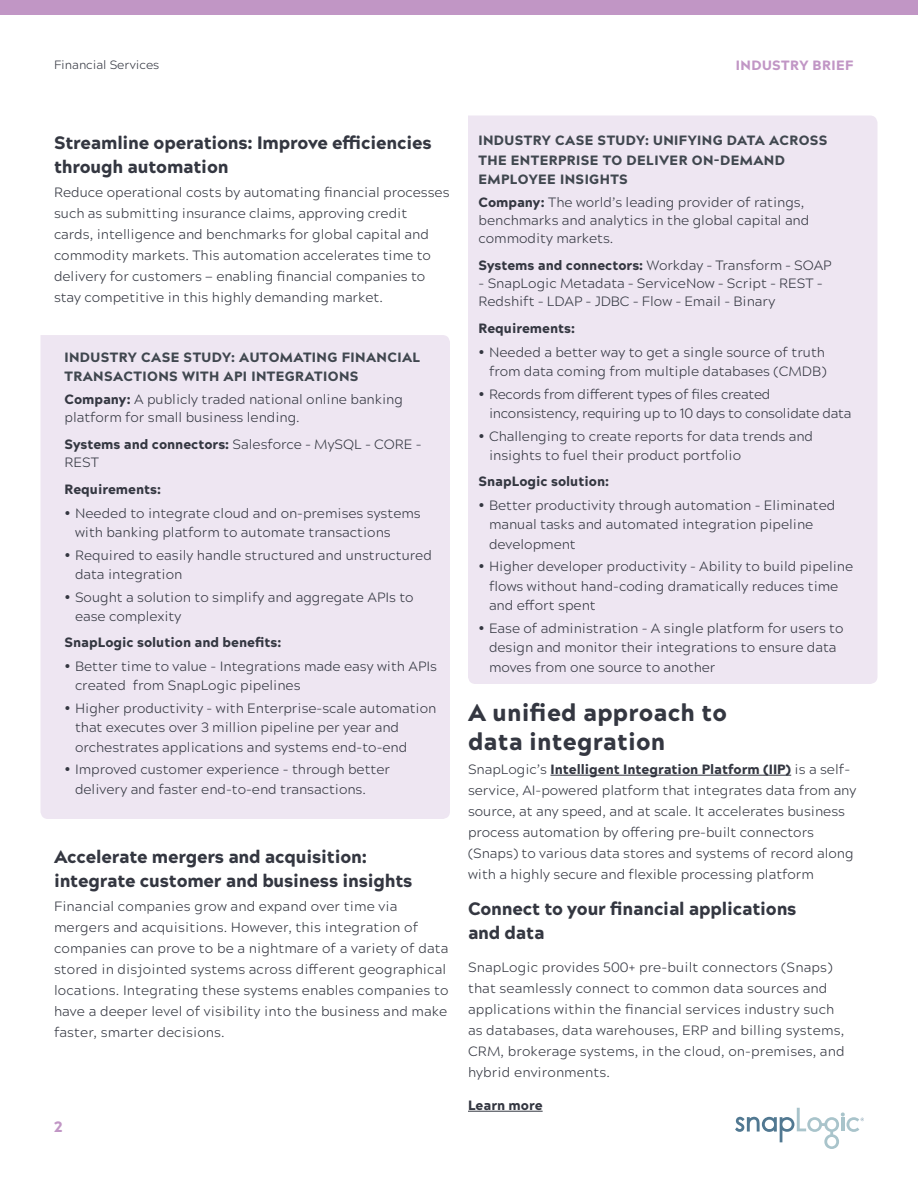
<style>
.page{position:relative;width:918px;height:1188px;background:#fff}
.page>*{position:absolute;margin:0;border:0;box-sizing:border-box;transform-origin:0 0}
.t1{font:900 24px/28.5px "Acherus Grotesque";letter-spacing:.01em;color:#343741}
.Body_Copy_1{font:900 18px/24px "Acherus Grotesque";letter-spacing:-.01em;color:#343741}
.t2{font:900 15px "Acherus Grotesque";color:#c196c5}
.Body_Copy_1-2{font:300 13.5px/21px "Acherus Grotesque";color:#343741}
.Sidebar_body{font:300 13.5px/18px "Acherus Grotesque";color:#343741}
.Sidebar_headline{font:900 13.5px/19.5px "Acherus Grotesque";letter-spacing:.03em;color:#40474f}
.Body_Copy_1-3{font:300 13.5px/19.5px "Acherus Grotesque";letter-spacing:-.02em;color:#343741}
.Sidebar_body-2{font:900 13.5px "Acherus Grotesque";color:#343741}
.t3{font:900 13.5px "Acherus Grotesque";letter-spacing:.03em;color:#c196c5}
.Body_Copy_1-4{font:900 13.5px "Acherus Grotesque";color:#343741}
.t4{font:300 12px "Acherus Grotesque";color:#343741}
.s1{font-weight:900}
</style>
<div class="page">
<div style="left:0;top:0;width:918px;height:15px;background:#c196c5"></div>
<svg style="left:735px;top:1108px;width:129px;height:41px"></svg>
<div style="left:40px;top:335px;width:410px;height:484px;background:#eee6f2"></div>
<div style="left:468px;top:116px;width:410px;height:568px;background:#eee6f2"></div>
<hr style="left:550px;top:775px;width:241px;height:1px;background:#343741">
<hr style="left:468px;top:1111px;width:75px;height:1px;background:#343741">
<svg style="left:66px;top:511px;width:4px;height:4px"></svg>
<svg style="left:66px;top:553px;width:4px;height:4px"></svg>
<svg style="left:66px;top:595px;width:4px;height:4px"></svg>
<svg style="left:66px;top:664px;width:4px;height:4px"></svg>
<svg style="left:66px;top:706px;width:4px;height:4px"></svg>
<svg style="left:66px;top:767px;width:4px;height:4px"></svg>
<svg style="left:480px;top:350px;width:4px;height:4px"></svg>
<svg style="left:480px;top:392px;width:4px;height:4px"></svg>
<svg style="left:480px;top:434px;width:4px;height:4px"></svg>
<svg style="left:480px;top:503px;width:4px;height:4px"></svg>
<svg style="left:480px;top:564px;width:4px;height:4px"></svg>
<svg style="left:480px;top:626px;width:4px;height:4px"></svg>
<p class="t4" style="left:54px;top:54px;width:107px">Financial Services</p>
<p class="t3" style="left:736px;top:53px;width:119px">INDUSTRY BRIEF</p>
<h2 class="Body_Copy_1" style="left:54px;top:129px;width:379px">Streamline operations: Improve efficiencies through automation</h2>
<p class="Body_Copy_1-2" style="left:54px;top:181px;width:397px">Reduce operational costs by automating financial processes such as submitting insurance claims, approving credit cards, intelligence and benchmarks for global capital and commodity markets. This automation accelerates time to delivery for customers — enabling financial companies to stay competitive in this highly demanding market.</p>
<p class="Sidebar_headline" style="left:64px;top:347px;width:357px">INDUSTRY CASE STUDY: AUTOMATING FINANCIAL<br>TRANSACTIONS WITH API INTEGRATIONS</p>
<p class="Sidebar_body" style="left:64px;top:389px;width:340px"><span class="s1">Company:</span> A publicly traded national online banking platform for small business lending.</p>
<p class="Sidebar_body" style="left:64px;top:434px;width:359px"><span class="s1">Systems and connectors:</span> Salesforce – MySQL – CORE -<br>REST</p>
<p class="Sidebar_body-2" style="left:64px;top:477px;width:98px">Requirements:</p>
<p class="Body_Copy_1-2" style="left:75px;top:502px;width:347px;line-height:19.5px">Needed to integrate cloud and on-premises systems with banking platform to automate transactions</p>
<p class="Body_Copy_1-2" style="left:75px;top:544px;width:358px;line-height:19.5px">Required to easily handle structured and unstructured data integration</p>
<p class="Body_Copy_1-2" style="left:75px;top:586px;width:340px;line-height:19.5px">Sought a solution to simplify and aggregate APIs to ease complexity</p>
<p class="Sidebar_body-2" style="left:64px;top:630px;width:218px">SnapLogic solution and benefits:</p>
<p class="Body_Copy_1-2" style="left:75px;top:655px;width:364px;line-height:19.5px">Better time to value - Integrations made easy with APIs created from SnapLogic pipelines</p>
<p class="Body_Copy_1-2" style="left:75px;top:697px;width:363px;line-height:19.5px">Higher productivity - with Enterprise-scale automation that executes over 3 million pipeline per year and orchestrates applications and systems end-to-end</p>
<p class="Body_Copy_1-2" style="left:75px;top:759px;width:317px;line-height:19.5px">Improved customer experience - through better delivery and faster end-to-end transactions.</p>
<h2 class="Body_Copy_1" style="left:54px;top:843px;width:360px">Accelerate mergers and acquisition: integrate customer and business insights</h2>
<p class="Body_Copy_1-2" style="left:54px;top:895px;width:396px">Financial companies grow and expand over time via mergers and acquisitions. However, this integration of companies can prove to be a nightmare of a variety of data stored in disjointed systems across different geographical locations. Integrating these systems enables companies to have a deeper level of visibility into the business and make faster, smarter decisions.</p>
<p class="t2" style="left:54px;top:1114px;width:10px">2</p>
<p class="Sidebar_headline" style="left:478px;top:130px;width:351px">INDUSTRY CASE STUDY: UNIFYING DATA ACROSS<br>THE ENTERPRISE TO DELIVER ON-DEMAND<br>EMPLOYEE INSIGHTS</p>
<p class="Sidebar_body" style="left:478px;top:192px;width:332px"><span class="s1">Company:</span> The world’s leading provider of ratings, benchmarks and analytics in the global capital and commodity markets.</p>
<p class="Sidebar_body" style="left:478px;top:255px;width:355px"><span class="s1">Systems and connectors:</span> Workday – Transform – SOAP</p>
<p class="Sidebar_body" style="left:478px;top:273px;width:345px">- SnapLogic Metadata – ServiceNow – Script – REST –<br>Redshift – LDAP – JDBC – Flow – Email - Binary</p>
<p class="Sidebar_body-2" style="left:478px;top:316px;width:98px">Requirements:</p>
<p class="Body_Copy_1-2" style="left:489px;top:342px;width:339px;line-height:19.5px">Needed a better way to get a single source of truth from data coming from multiple databases (CMDB)</p>
<p class="Body_Copy_1-3" style="left:489px;top:384px;width:364px">Records from different types of files created inconsistency, requiring up to 10 days to consolidate data</p>
<p class="Body_Copy_1-2" style="left:489px;top:426px;width:326px;line-height:19.5px">Challenging to create reports for data trends and insights to fuel their product portfolio</p>
<p class="Sidebar_body-2" style="left:478px;top:469px;width:132px">SnapLogic solution:</p>
<p class="Body_Copy_1-2" style="left:489px;top:495px;width:348px;line-height:19.5px">Better productivity through automation - Eliminated manual tasks and automated integration pipeline development</p>
<p class="Body_Copy_1-2" style="left:489px;top:556px;width:366px;line-height:19.5px">Higher developer productivity - Ability to build pipeline flows without hand-coding dramatically reduces time and effort spent</p>
<p class="Body_Copy_1-2" style="left:489px;top:618px;width:356px;line-height:19.5px">Ease of administration - A single platform for users to design and monitor their integrations to ensure data moves from one source to another</p>
<h1 class="t1" style="left:468px;top:698px;width:261px">A unified approach to data integration</h1>
<p class="Body_Copy_1-2" style="left:468px;top:758px;width:390px">SnapLogic’s <span class="s1">Intelligent Integration Platform (IIP)</span> is a self&shy;service, AI-powered platform that integrates data from any source, at any speed, and at scale. It accelerates business process automation by offering pre-built connectors (Snaps) to various data stores and systems of record along with a highly secure and flexible processing platform</p>
<p class="Body_Copy_1" style="left:468px;top:896px;width:330px">Connect to your financial applications and data</p>
<p class="Body_Copy_1-2" style="left:468px;top:956px;width:378px">SnapLogic provides 500+ pre-built connectors (Snaps) that seamlessly connect to common data sources and applications within the financial services industry such as databases, data warehouses, ERP and billing systems, CRM, brokerage systems, in the cloud, on-premises, and hybrid environments.</p>
<p class="Body_Copy_1-4" style="left:468px;top:1093px;width:76px">Learn more</p>
</div>
